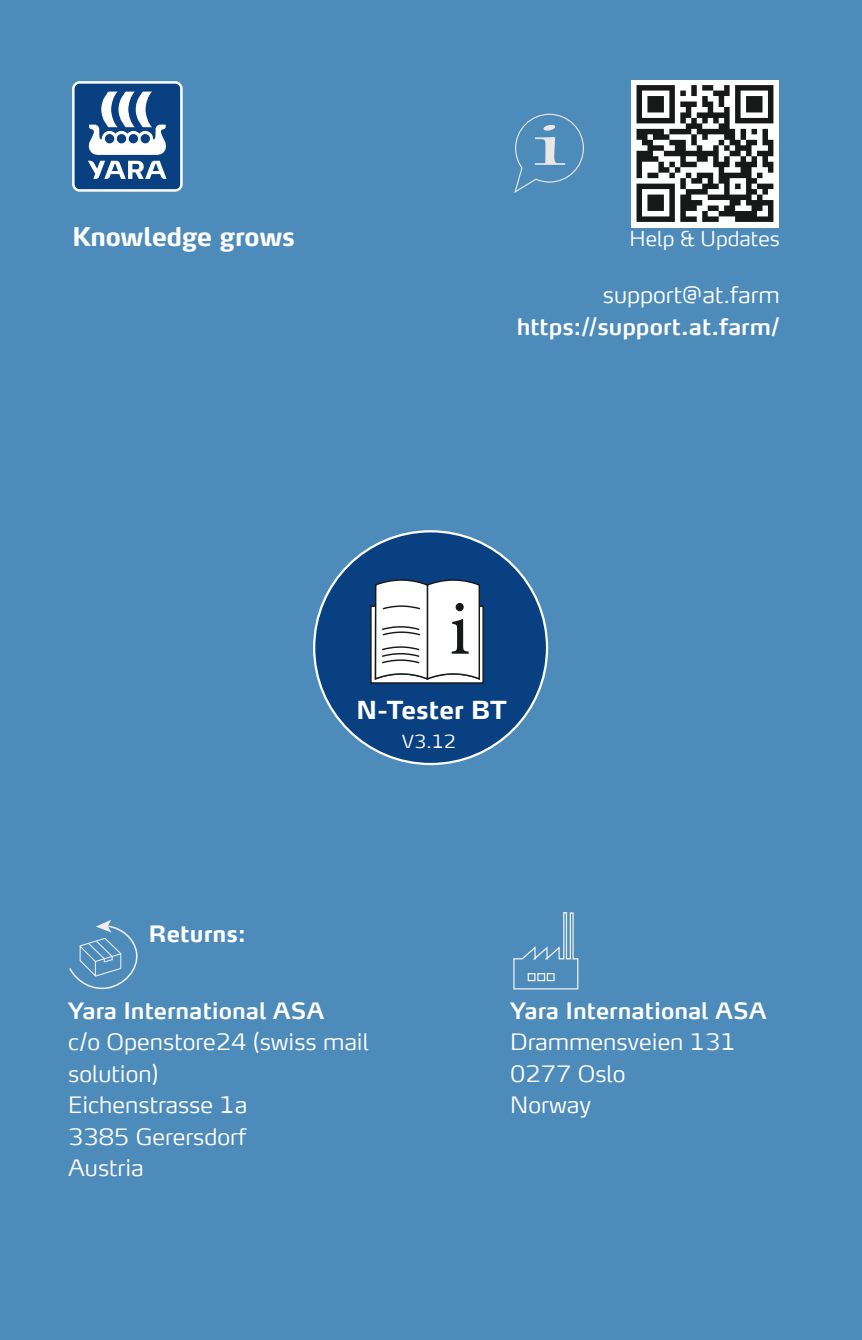
<style>
.page{position:relative;width:862px;height:1340px;background:#fff}
.page>*{position:absolute;margin:0;border:0;box-sizing:border-box;transform-origin:0 0}
.t1{font:60.98px "Californian FB";color:#e8e7e7;scale:2.05 1}
.t2{font:700 25.43px "Yara Max LF";letter-spacing:-.01em;color:#fff}
.Body_text_small{font:700 24.75px "Max Offc Pro";color:#fff}
.t3{font:300 22.5px/31.5px "Max Offc Pro";color:#fff}
.t4{font:600 22.5px/31.5px "Max Offc Pro";color:#fff;text-align:right}
.Body_text_small-2{font:700 22.5px "Max Offc Pro";color:#fff}
.Body_text_small-3{font:300 20.25px "Max Offc Pro";color:#fff}
.t5{font:300 18px "Max Offc Pro";color:#fff}
.s1{font-weight:300}
</style>
<div class="page">
<div style="left:0;top:0;width:861px;height:1339px;background:#4d8bbb"></div>
<div style="left:314px;top:531px;width:232px;height:233px;background:#094081;border-radius:50%"></div>
<svg style="left:72px;top:81px;width:110px;height:111px;background:#5d82ac"></svg>
<div style="left:630px;top:80px;width:148px;height:147px;background:#fff"></div>
<svg style="left:636px;top:85px;width:137px;height:137px"></svg>
<svg style="left:69px;top:920px;width:69px;height:70px"></svg>
<svg style="left:514px;top:113px;width:70px;height:79px"></svg>
<svg style="left:513px;top:912px;width:65px;height:78px"></svg>
<div style="left:527px;top:973px;width:8px;height:8px;border:1px solid #f0efef"></div>
<div style="left:537px;top:973px;width:8px;height:8px;border:1px solid #f0efef"></div>
<div style="left:546px;top:973px;width:8px;height:8px;border:1px solid #f0efef"></div>
<svg style="left:370px;top:579px;width:114px;height:105px;background:#dadcdf"></svg>
<p class="t2" style="left:72px;top:221px;width:224px">Knowledge grows</p>
<p class="t1" style="left:532px;top:111px;width:18px">i</p>
<p class="Body_text_small-3" style="left:629px;top:221px;width:152px">Help &amp; Updates</p>
<p class="t4" style="left:516px;top:276px;width:264px"><span class="s1">support@at.farm </span>https://support.at.farm/</p>
<p class="Body_text_small-2" style="left:148px;top:914px;width:98px">Returns:</p>
<p class="Body_text_small" style="left:356px;top:688px;width:152px">N-Tester BT</p>
<p class="t5" style="left:401px;top:726px;width:56px">V3.12</p>
<p class="t4" style="left:68px;top:991px;width:258px">Yara International ASA</p>
<p class="t3" style="left:68px;top:1023px;width:302px">c/o Openstore24 (swiss mail solution)</p>
<p class="t3" style="left:68px;top:1086px;width:181px">Eichenstrasse 1a</p>
<p class="t3" style="left:68px;top:1118px;width:179px">3385 Gerersdorf</p>
<p class="t3" style="left:68px;top:1149px;width:77px">Austria</p>
<p class="t4" style="left:510px;top:991px;width:258px">Yara International ASA</p>
<p class="t3" style="left:510px;top:1023px;width:227px">Drammensveien 131<br>0277 Oslo</p>
<p class="t3" style="left:510px;top:1086px;width:82px">Norway</p>
</div>
